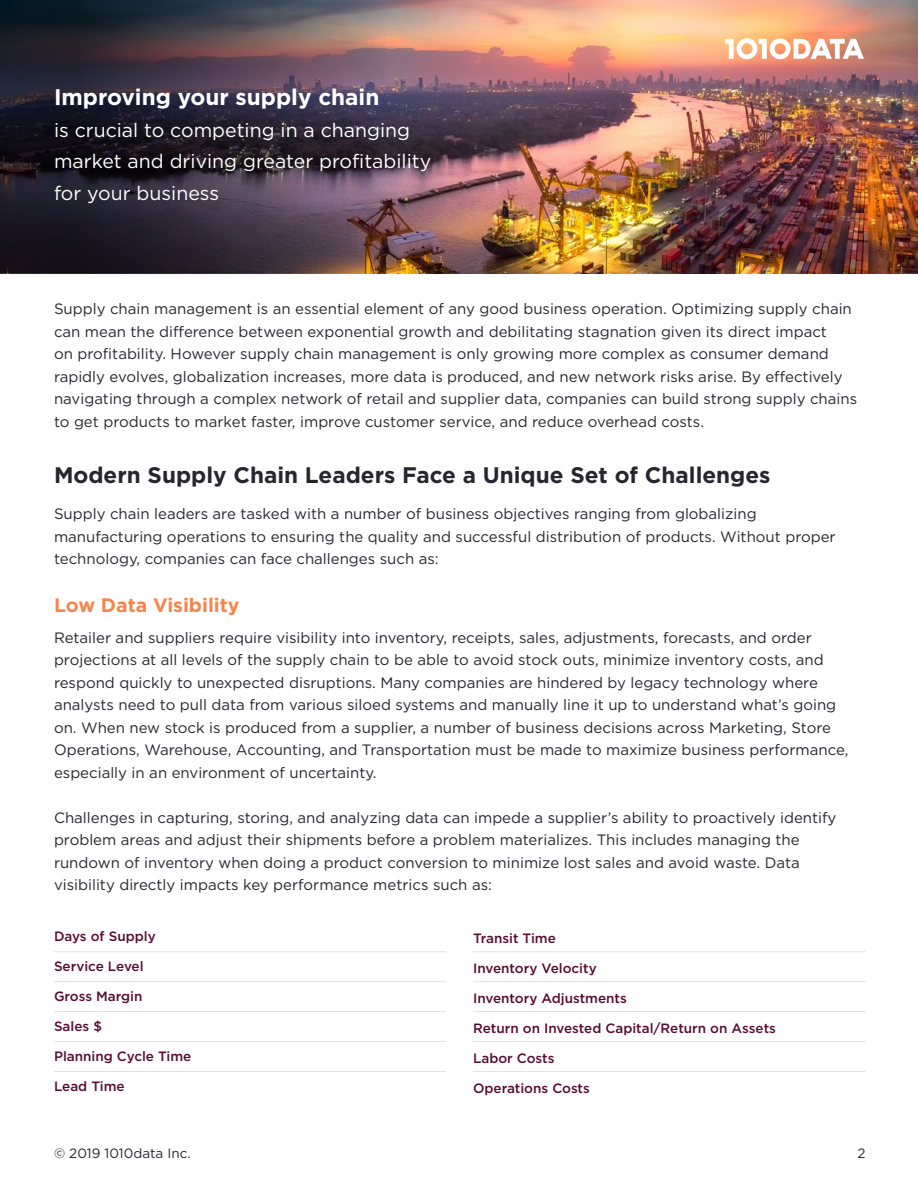
<style>
.page{position:relative;width:918px;height:1188px;background:#fff}
.page>*{position:absolute;margin:0;border:0;box-sizing:border-box;transform-origin:0 0}
.Header_1{font:700 22.5px "Gotham HTF";color:#29252e}
.t1{font:700 22.5px "Gotham HTF";color:#fff}
.t2{font:19.5px/31.5px "Gotham HTF";color:#fff}
.Header_2{font:700 19.5px "Gotham HTF";color:#f5854b}
.Paragraph_Style_2{font:15px/22.5px "Gotham HTF";color:#29252e}
.Paragraph_Style_2-2{font:500 13.5px "Gotham HTF";color:#580b32}
.Paragraph_Style_2-3{font:13.5px "Gotham HTF";color:#29252e}
</style>
<div class="page">
<img style="left:0;top:0;width:918px;height:274px">
<img style="left:1px;top:1px;width:611px;height:272px">
<svg style="left:725px;top:38px;width:139px;height:21px"></svg>
<hr style="left:54px;top:951px;width:392px;height:1px;background:#e2e1e2">
<hr style="left:54px;top:1011px;width:392px;height:1px;background:#e2e1e2">
<hr style="left:54px;top:981px;width:392px;height:1px;background:#e2e1e2">
<hr style="left:54px;top:1041px;width:392px;height:1px;background:#e2e1e2">
<hr style="left:54px;top:1071px;width:392px;height:1px;background:#e2e1e2">
<hr style="left:473px;top:951px;width:392px;height:1px;background:#e2e1e2">
<hr style="left:473px;top:1011px;width:392px;height:1px;background:#e2e1e2">
<hr style="left:473px;top:981px;width:392px;height:1px;background:#e2e1e2">
<hr style="left:473px;top:1041px;width:392px;height:1px;background:#e2e1e2">
<hr style="left:473px;top:1071px;width:392px;height:1px;background:#e2e1e2">
<p class="t1" style="left:54px;top:84px;width:327px">Improving your supply chain</p>
<p class="t2" style="left:54px;top:114px;width:379px">is crucial to competing in a changing market and driving greater profitability for your business</p>
<p class="Paragraph_Style_2" style="left:54px;top:298px;width:805px">Supply chain management is an essential element of any good business operation. Optimizing supply chain can mean the difference between exponential growth and debilitating stagnation given its direct impact<br>on profitability. However supply chain management is only growing more complex as consumer demand rapidly evolves, globalization increases, more data is produced, and new network risks arise. By effectively navigating through a complex network of retail and supplier data, companies can build strong supply chains to get products to market faster, improve customer service, and reduce overhead costs.</p>
<p class="Header_1" style="left:54px;top:462px;width:718px">Modern Supply Chain Leaders Face a Unique Set of Challenges</p>
<p class="Paragraph_Style_2" style="left:54px;top:502px;width:783px">Supply chain leaders are tasked with a number of business objectives ranging from globalizing manufacturing operations to ensuring the quality and successful distribution of products. Without proper technology, companies can face challenges such as:</p>
<p class="Header_2" style="left:54px;top:593px;width:187px">Low Data Visibility</p>
<p class="Paragraph_Style_2" style="left:54px;top:626px;width:796px">Retailer and suppliers require visibility into inventory, receipts, sales, adjustments, forecasts, and order projections at all levels of the supply chain to be able to avoid stock outs, minimize inventory costs, and respond quickly to unexpected disruptions. Many companies are hindered by legacy technology where analysts need to pull data from various siloed systems and manually line it up to understand what’s going on. When new stock is produced from a supplier, a number of business decisions across Marketing, Store Operations, Warehouse, Accounting, and Transportation must be made to maximize business performance, especially in an environment of uncertainty.</p>
<p class="Paragraph_Style_2" style="left:54px;top:806px;width:784px">Challenges in capturing, storing, and analyzing data can impede a supplier’s ability to proactively identify problem areas and adjust their shipments before a problem materializes. This includes managing the rundown of inventory when doing a product conversion to minimize lost sales and avoid waste. Data visibility directly impacts key performance metrics such as:</p>
<p class="Paragraph_Style_2-2" style="left:54px;top:929px;width:103px">Days of Supply</p>
<p class="Paragraph_Style_2-2" style="left:54px;top:959px;width:91px">Service Level</p>
<p class="Paragraph_Style_2-2" style="left:54px;top:989px;width:90px">Gross Margin</p>
<p class="Paragraph_Style_2-2" style="left:54px;top:1019px;width:50px">Sales $</p>
<p class="Paragraph_Style_2-2" style="left:54px;top:1049px;width:139px">Planning Cycle Time</p>
<p class="Paragraph_Style_2-2" style="left:54px;top:1079px;width:72px">Lead Time</p>
<p class="Paragraph_Style_2-2" style="left:473px;top:930px;width:84px">Transit Time</p>
<p class="Paragraph_Style_2-2" style="left:473px;top:960px;width:125px">Inventory Velocity</p>
<p class="Paragraph_Style_2-2" style="left:473px;top:990px;width:155px">Inventory Adjustments</p>
<p class="Paragraph_Style_2-2" style="left:473px;top:1020px;width:304px">Return on Invested Capital/Return on Assets</p>
<p class="Paragraph_Style_2-2" style="left:473px;top:1050px;width:83px">Labor Costs</p>
<p class="Paragraph_Style_2-2" style="left:473px;top:1080px;width:118px">Operations Costs</p>
<p class="Paragraph_Style_2-3" style="left:54px;top:1145px;width:138px">© 2019 1010data Inc.</p>
<p class="Paragraph_Style_2-3" style="left:857px;top:1145px;width:10px">2</p>
</div>
